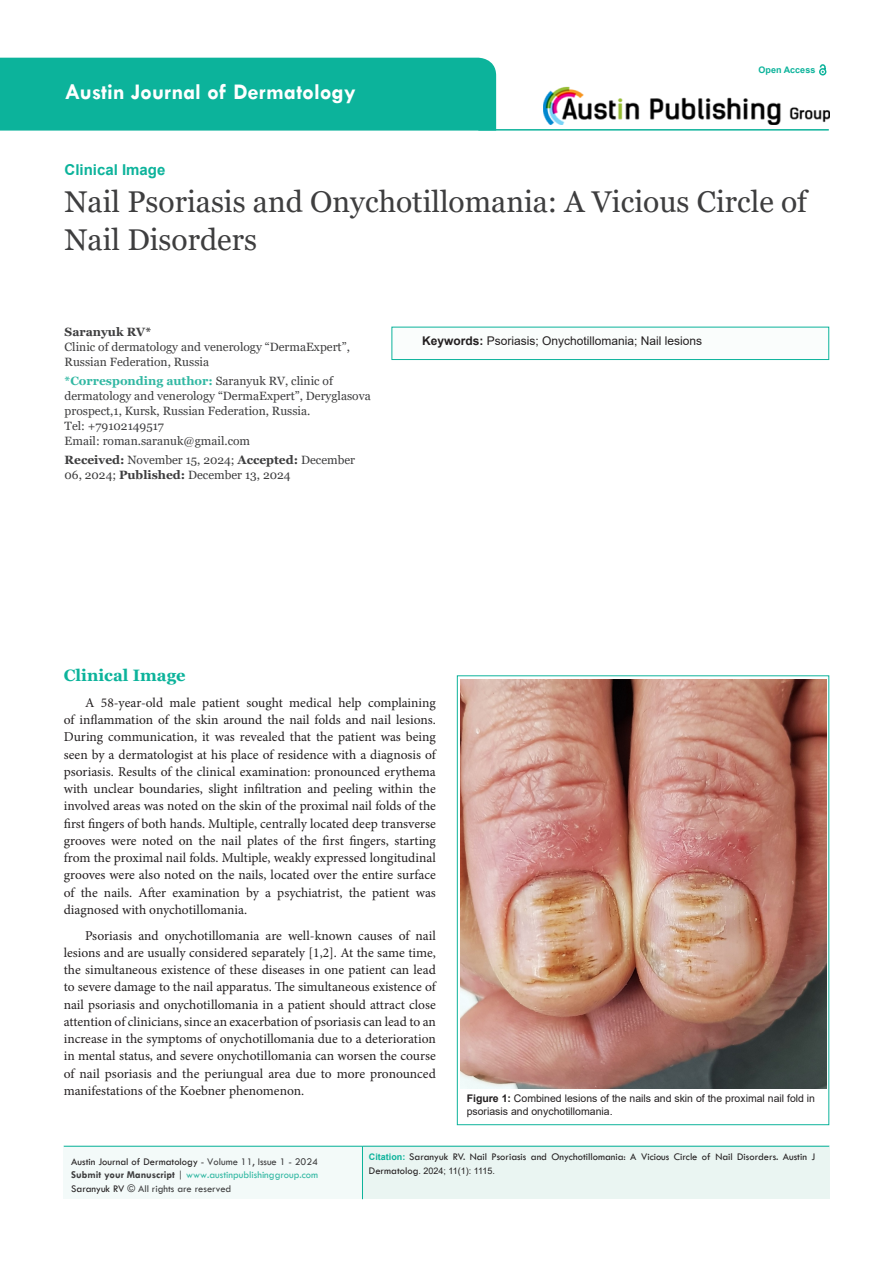
<style>
.page{position:relative;width:893px;height:1263px;background:#fff}
.page>*{position:absolute;margin:0;border:0;box-sizing:border-box;transform-origin:0 0}
.t1{font:30px/37.5px "Georgia";color:#3e3e3f}
.t2{font:700 22.5px "Tw Cen";color:#fff}
.t3{font:700 16.5px "Georgia";color:#0cb39b}
.t4{font:700 15px "Arial";color:#0cb39b}
.t5{font:13.5px/17.2px "Minion Pro";letter-spacing:-.005em;color:#231f20;text-align:justify}
.t6{font:12px/15px "Georgia";color:#3e3e3f}
.t7{font:12px "Arial";color:#231f20}
.t8{font:700 12px "Georgia";color:#3e3e3f}
.t9{font:10.5px "Tw Cen";color:#231f20}
.t10{font:10.5px/13.5px "Arial";color:#231f20}
.t11{font:10.5px "Tw Cen";color:#32b8a3}
.t12{font:10.5px "Tw Cen";color:#3e3e3f}
.t13{font:9px "Arial";color:#231f20}
.t14{font:700 9px "Arial";color:#0cb39b}
.s1{font-weight:700;color:#32b8a3}
.s2{font-weight:700}
.s3{color:#3e3e3f}
.s4{font-weight:700;color:#3e3e3f}
.s5{color:#231f20}
.s6{font-family:"Arial";font-weight:700;font-size:9px;color:#0cb39b}
.s7{font-family:"Tw Cen";font-size:10.5px}
</style>
<div class="page">
<div style="left:64px;top:1146px;width:298px;height:53px;background:#f3faf9"></div>
<div style="left:363px;top:1146px;width:466px;height:53px;background:#eaf5f2"></div>
<hr style="left:64px;top:1146px;width:765px;height:1px;background:#0cb39b">
<hr style="left:362px;top:1146px;width:1px;height:53px;background:#0cb39b">
<div style="left:0;top:58px;width:496px;height:73px;background:#0cb39b"></div>
<hr style="left:478px;top:129px;width:351px;height:2px;background:#0cb39b">
<div style="left:819px;top:68px;width:7px;height:7px;border:2px solid #0cb39b;border-radius:50%"></div>
<svg style="left:819px;top:64px;width:7px;height:9px"></svg>
<div style="left:392px;top:327px;width:437px;height:32px;background:#fafdfc"></div>
<div style="left:391px;top:327px;width:438px;height:33px;border:1px solid #0cb39b"></div>
<img style="left:543px;top:86px;width:287px;height:39px">
<img style="left:461px;top:679px;width:365px;height:409px">
<p class="t2" style="left:65px;top:78px;width:293px">Austin Journal of Dermatology</p>
<p class="t14" style="left:759px;top:64px;width:58px">Open Access</p>
<p class="t4" style="left:65px;top:159px;width:102px">Clinical Image</p>
<p class="t1" style="left:65px;top:184px;width:744px">Nail Psoriasis and Onychotillomania: A Vicious Circle of<br>Nail Disorders</p>
<p class="t8" style="left:65px;top:324px;width:88px">Saranyuk RV*</p>
<p class="t6" style="left:65px;top:339px;width:287px">Clinic of dermatology and venerology “DermaExpert”,<br>Russian Federation, Russia</p>
<p class="t6" style="left:65px;top:374px;width:308px"><span class="s1">*Corresponding author:</span> Saranyuk RV, clinic of dermatology and venerology “DermaExpert”, Deryglasova prospect,1, Kursk, Russian Federation, Russia.</p>
<p class="t6" style="left:65px;top:419px;width:101px">Tel: +79102149517</p>
<p class="t6" style="left:65px;top:434px;width:187px">Email: roman.saranuk@gmail.com</p>
<p class="t6" style="left:65px;top:453px;width:292px"><span class="s2">Received:</span> November 15, 2024; <span class="s2">Accepted:</span> December<br>06, 2024; <span class="s2">Published:</span> December 13, 2024</p>
<p class="t7" style="left:422px;top:332px;width:282px"><span class="s2">Keywords:</span> Psoriasis; Onychotillomania; Nail lesions</p>
<p class="t3" style="left:64px;top:665px;width:123px">Clinical Image</p>
<p class="t5" style="left:64px;top:694px;width:374px;text-indent:21px">A 58-year-old male patient sought medical help complaining of inflammation of the skin around the nail folds and nail lesions.<br>During communication, it was revealed that the patient was being seen by a dermatologist at his place of residence with a diagnosis of psoriasis. Results of the clinical examination: pronounced erythema with unclear boundaries, slight infiltration and peeling within the involved areas was noted on the skin of the proximal nail folds of the first fingers of both hands. Multiple, centrally located deep transverse grooves were noted on the nail plates of the first fingers, starting from the proximal nail folds. Multiple, weakly expressed longitudinal grooves were also noted on the nails, located over the entire surface of the nails. After examination by a psychiatrist, the patient was diagnosed with onychotillomania.</p>
<p class="t5" style="left:64px;top:927px;width:374px;text-indent:21px">Psoriasis and onychotillomania are well-known causes of nail lesions and are usually considered separately [1,2]. At the same time, the simultaneous existence of these diseases in one patient can lead to severe damage to the nail apparatus. The simultaneous existence of nail psoriasis and onychotillomania in a patient should attract close attention of clinicians, since an exacerbation of psoriasis can lead to an increase in the symptoms of onychotillomania due to a deterioration in mental status, and severe onychotillomania can worsen the course of nail psoriasis and the periungual area due to more pronounced manifestations of the Koebner phenomenon.</p>
<p class="t10" style="left:467px;top:1091px;width:350px"><span class="s2">Figure 1:</span> Combined lesions of the nails and skin of the proximal nail fold in psoriasis and onychotillomania.</p>
<p class="t9" style="left:71px;top:1155px;width:248px">Austin Journal of Dermatology <span class="s3">- Volume 11, Issue 1 - 2024</span></p>
<p class="t11" style="left:71px;top:1169px;width:248px"><span class="s4">Submit your Manuscript</span> <span class="s3">|</span> www.austinpublishinggroup.com</p>
<p class="t12" style="left:71px;top:1182px;width:162px"><span class="s5">Saranyuk RV</span> © All rights are reserved</p>
<p class="t9" style="left:369px;top:1150px;width:448px"><span class="s6">Citation:</span> Saranyuk RV. Nail Psoriasis and Onychotillomania: A Vicious Circle of Nail Disorders. Austin J</p>
<p class="t13" style="left:369px;top:1164px;width:128px"><span class="s7">Dermatolog</span>. 2024; 11(1): 1115.</p>
</div>
